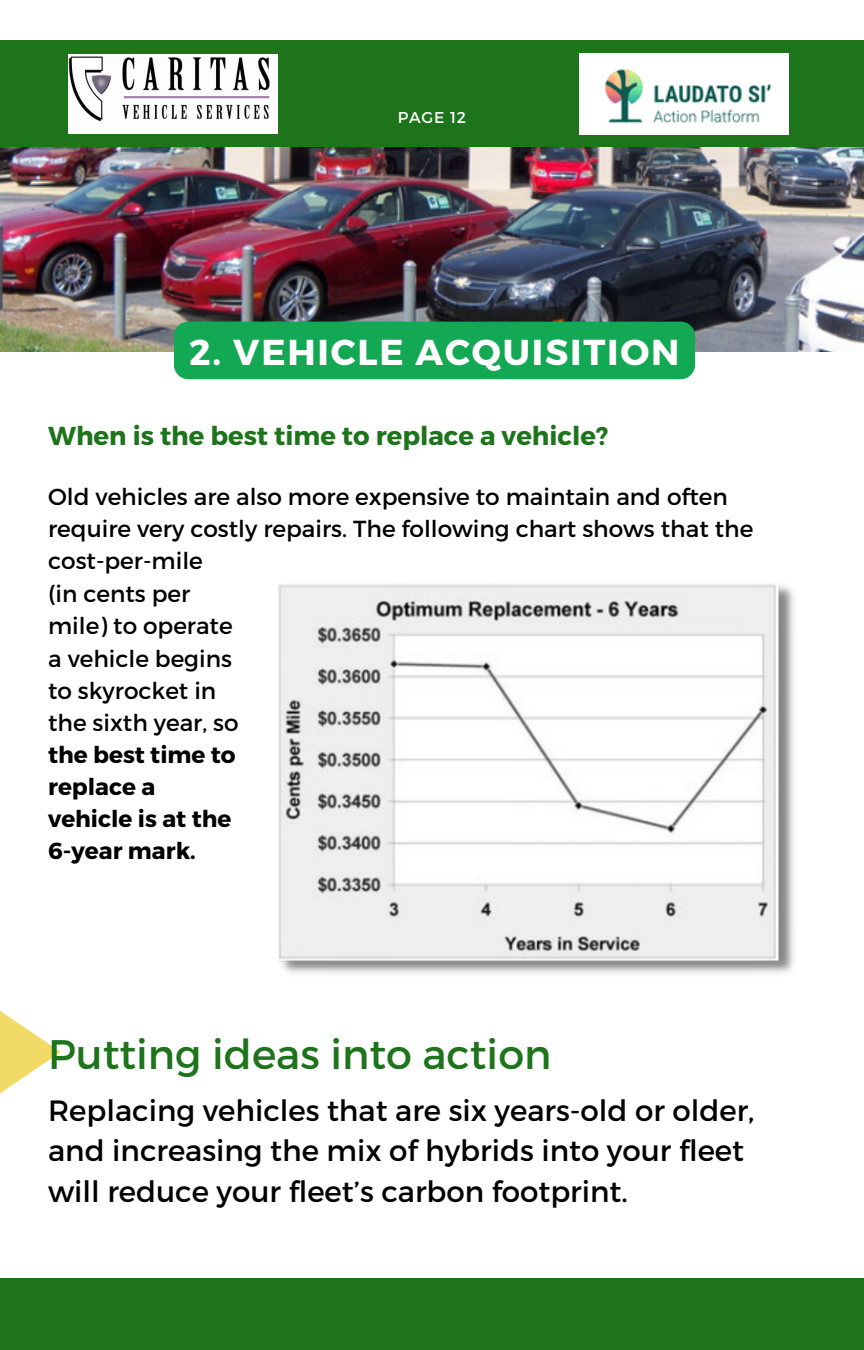
<style>
.page{position:relative;width:864px;height:1350px;background:#fff}
.page>*{position:absolute;margin:0;border:0;box-sizing:border-box;transform-origin:0 0}
.t1{font:41.18px "Montserrat";color:#1d741b}
.t2{font:700 36px "Montserrat";letter-spacing:.05em;color:#fff}
.t3{font:29.25px/40.5px "Montserrat";color:#000}
.t4{font:700 25.88px "Montserrat";color:#1d741b}
.t5{font:23.18px/31.9px "Montserrat";color:#000}
.t6{font:700 23.18px/31.9px "Montserrat";color:#000}
.t7{font:15.75px "Montserrat";letter-spacing:.05em;color:#fff}
</style>
<div class="page">
<img style="left:0;top:147px;width:864px;height:205px">
<svg style="left:0;top:1010px;width:61px;height:84px"></svg>
<img style="left:278px;top:584px;width:516px;height:390px">
<div style="left:0;top:1278px;width:864px;height:72px;background:#1d741b"></div>
<div style="left:174px;top:322px;width:521px;height:57px;background:#13a853;border-radius:14px"></div>
<div style="left:0;top:41px;width:864px;height:106px;background:#1d741b"></div>
<img style="left:68px;top:54px;width:210px;height:79px">
<img style="left:579px;top:54px;width:209px;height:81px">
<p class="t7" style="left:398px;top:107px;width:70px">PAGE 12</p>
<h2 class="t2" style="left:189px;top:329px;width:492px">2. VEHICLE ACQUISITION</h2>
<p class="t4" style="left:48px;top:419px;width:562px">When is the best time to replace a vehicle?</p>
<p class="t5" style="left:48px;top:479px;width:707px">Old vehicles are also more expensive to maintain and often require very costly repairs. The following chart shows that the cost-per-mile</p>
<p class="t5" style="left:48px;top:577px;width:192px">(in cents per mile) to operate a vehicle begins to skyrocket in the sixth year, so</p>
<p class="t6" style="left:48px;top:737px;width:189px">the best time to replace a vehicle is at the<br>6-year mark.</p>
<h1 class="t1" style="left:48px;top:1028px;width:505px">Putting ideas into action</h1>
<p class="t3" style="left:48px;top:1089px;width:708px">Replacing vehicles that are six years-old or older, and increasing the mix of hybrids into your fleet will reduce your fleet’s carbon footprint.</p>
</div>
